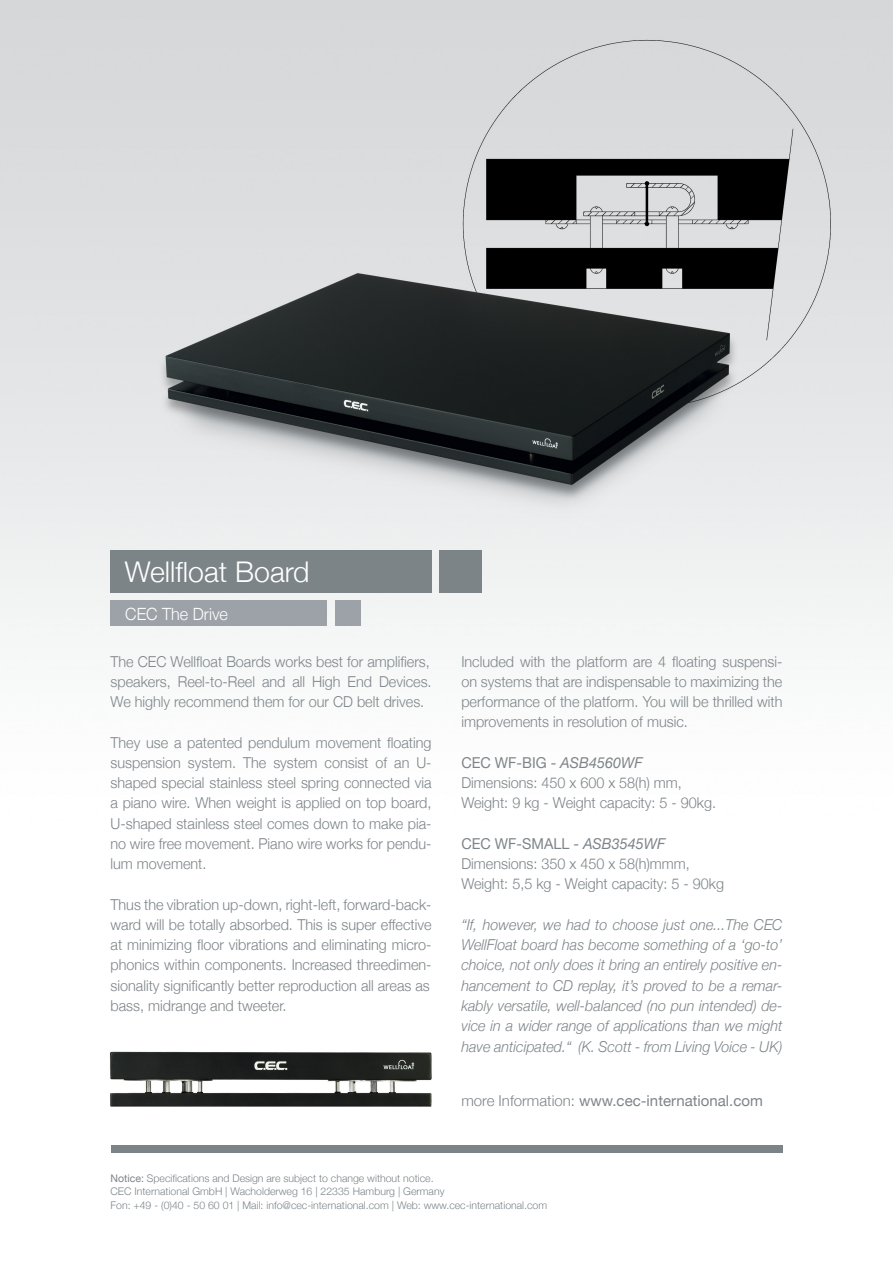
<style>
.page{position:relative;width:893px;height:1263px;background:#fff}
.page>*{position:absolute;margin:0;border:0;box-sizing:border-box;transform-origin:0 0}
.t1{font:300 28.5px "Helvetica Neue";color:#fff}
.t2{font:300 16.8px "Helvetica Neue";color:#fff;scale:.96 1}
.t3{font:300 15px/20.2px "Helvetica Neue";color:#7d8488;text-align:justify;scale:.96 1}
.t4{font:italic 300 15px/20.2px "Helvetica Neue";color:#7d8488;text-align:justify;scale:.96 1}
.t5{font:15px "Helvetica Neue";color:#7d8488}
.t6{font:300 10.5px/13.5px "Helvetica Neue";color:#7d8488}
.s1{font-weight:400}
.s2{font-weight:400;font-style:italic}
.s3{font-weight:300}
</style>
<div class="page">
<img style="left:0;top:0;width:893px;height:1153px">
<div style="left:111px;top:550px;width:321px;height:43px;background:#7d8488"></div>
<div style="left:111px;top:1145px;width:671px;height:7px;background:#7d8488"></div>
<div style="left:439px;top:550px;width:43px;height:43px;background:#7d8488"></div>
<div style="left:111px;top:601px;width:216px;height:25px;background:#9ca2a7"></div>
<div style="left:335px;top:601px;width:26px;height:25px;background:#9ca2a7"></div>
<h1 class="t1" style="left:125px;top:549px;width:186px">Wellfloat Board</h1>
<p class="t2" style="left:125px;top:600px;width:108px">CEC The Drive</p>
<p class="t3" style="left:111px;top:650px;width:336px">The CEC Wellfloat Boards works best for amplifiers, speakers, Reel-to-Reel and all High End Devices.<br>We highly recommend them for our CD belt drives.</p>
<p class="t3" style="left:111px;top:731px;width:336px">They use a patented pendulum movement floating suspension system. The system consist of an U&shy;shaped special stainless steel spring connected via a piano wire. When weight is applied on top board, U-shaped stainless steel comes down to make pia&shy;no wire free movement. Piano wire works for pendu&shy;lum movement.</p>
<p class="t3" style="left:111px;top:893px;width:336px">Thus the vibration up-down, right-left, forward-back&shy;ward will be totally absorbed. This is super effective at minimizing floor vibrations and eliminating micro&shy;phonics within components. Increased threedimen&shy;sionality significantly better reproduction all areas as bass, midrange and tweeter.</p>
<p class="t3" style="left:461px;top:650px;width:336px">Included with the platform are 4 floating suspensi&shy;on systems that are indispensable to maximizing the performance of the platform. You will be thrilled with improvements in resolution of music.</p>
<p class="t3" style="left:461px;top:752px;width:267px;text-align:left"><span class="s1">CEC WF-BIG -</span> <span class="s2">ASB4560WF<br></span>Dimensions: 450 x 600 x 58(h) mm,<br>Weight: 9 kg - Weight capacity: 5 - 90kg.</p>
<p class="t3" style="left:461px;top:833px;width:275px;text-align:left"><span class="s1">CEC WF-SMALL -</span> <span class="s2">ASB3545WF<br></span>Dimensions: 350 x 450 x 58(h)mmm,<br>Weight: 5,5 kg - Weight capacity: 5 - 90kg</p>
<p class="t4" style="left:461px;top:914px;width:336px">“If, however, we had to choose just one...The CEC WellFloat board has become something of a ‘go-to’ choice, not only does it bring an entirely positive en&shy;hancement to CD replay, it’s proved to be a remar&shy;kably versatile, well-balanced (no pun intended) de&shy;vice in a wider range of applications than we might have anticipated.“ (K. Scott - from Living Voice - UK)</p>
<p class="t5" style="left:461px;top:1088px;width:303px"><span class="s3">more Information:</span> www.cec-international.com</p>
<p class="t6" style="left:111px;top:1170px;width:438px"><span class="s1">Notice:</span> Specifications and Design are subject to change without notice.<br>CEC International GmbH | Wacholderweg 16 | 22335 Hamburg | Germany<br>Fon: +49 - (0)40 - 50 60 01 | Mail: info@cec-international.com | Web: www.cec-international.com</p>
</div>
